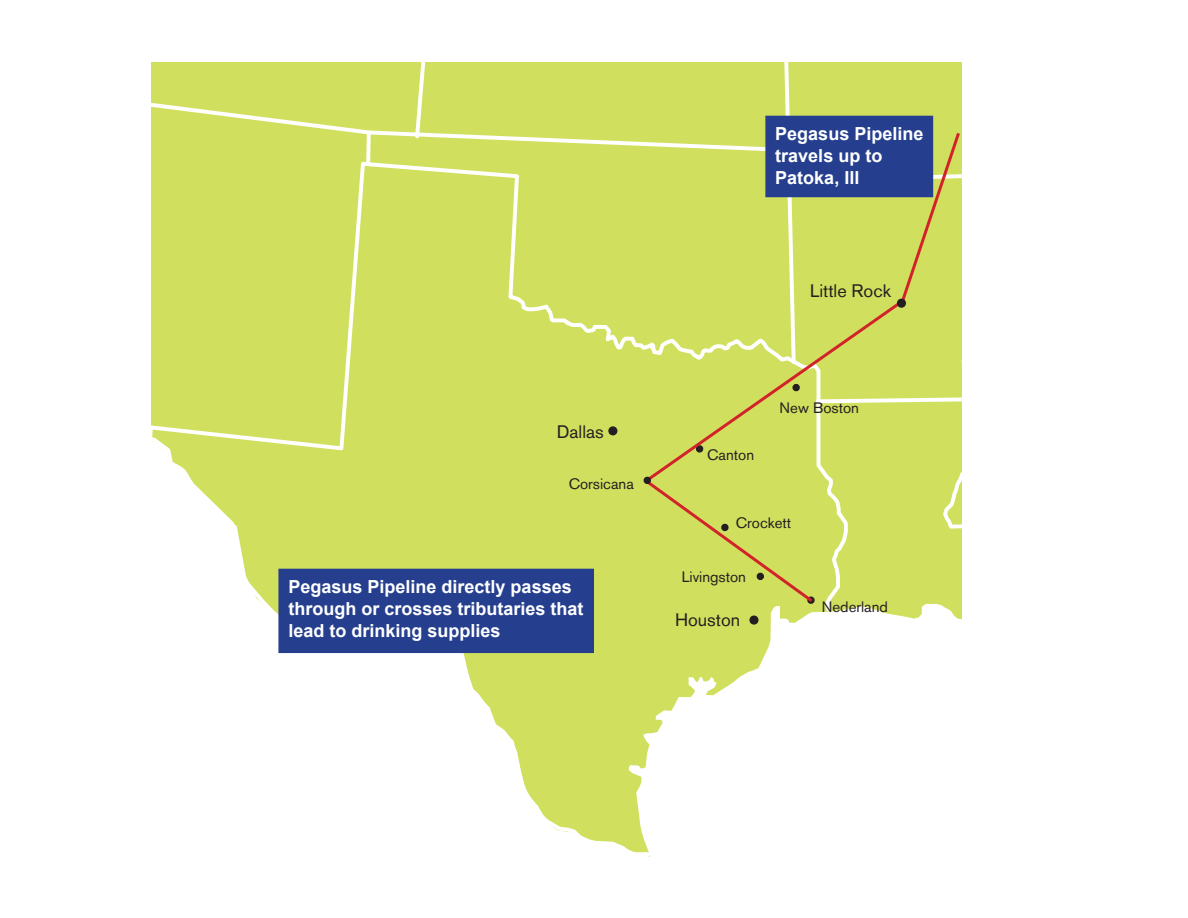
<style>
.page{position:relative;width:1188px;height:918px;background:#fff}
.page>*{position:absolute;margin:0;border:0;box-sizing:border-box;transform-origin:0 0}
.t1{font:700 21px "Arial";color:#231f20}
.t2{font:700 18px/21.6px "Arial";color:#fff}
.t3{font:18px "Akzidenz Grotesk BQ";color:#231f20}
.t4{font:15px "Akzidenz Grotesk BQ";color:#231f20}
</style>
<div class="page">
<svg style="left:652px;top:62px;width:310px;height:671px"></svg>
<div style="left:442px;top:62px;width:356px;height:98px;background:#d1df5e"></div>
<div style="left:152px;top:62px;width:290px;height:98px;background:#d1df5e"></div>
<div style="left:152px;top:160px;width:698px;height:454px;background:#d1df5e"></div>
<div style="left:852px;top:62px;width:110px;height:509px;background:#d1df5e"></div>
<svg style="left:905px;top:395px;width:57px;height:10px"></svg>
<svg style="left:152px;top:292px;width:500px;height:565px"></svg>
<svg style="left:747px;top:613px;width:14px;height:13px"></svg>
<svg style="left:641px;top:298px;width:264px;height:188px;background:#d3dd66"></svg>
<div style="left:765px;top:116px;width:168px;height:81px;background:#253f8e"></div>
<svg style="left:785px;top:130px;width:177px;height:180px"></svg>
<div style="left:278px;top:569px;width:316px;height:84px;background:#253f8e"></div>
<svg style="left:790px;top:381px;width:12px;height:12px"></svg>
<svg style="left:606px;top:424px;width:14px;height:13px"></svg>
<svg style="left:693px;top:443px;width:13px;height:12px"></svg>
<div style="left:641px;top:474px;width:176px;height:132px;background:#d1df5e"></div>
<p class="t3" style="left:557px;top:421px;width:48px">Dallas</p>
<p class="t4" style="left:569px;top:475px;width:67px">Corsicana</p>
<p class="t2" style="left:289px;top:577px;width:297px">Pegasus Pipeline directly passes through or crosses tributaries that lead to drinking supplies</p>
<p class="t2" style="left:775px;top:124px;width:150px">Pegasus Pipeline</p>
<p class="t2" style="left:775px;top:146px;width:109px">travels up to</p>
<p class="t2" style="left:775px;top:167px;width:86px">Patoka, Ill</p>
<p class="t3" style="left:810px;top:280px;width:83px">Little Rock</p>
<p class="t1" style="left:898px;top:289px;width:9px">•</p>
<p class="t4" style="left:707px;top:446px;width:49px">Canton</p>
<p class="t4" style="left:780px;top:399px;width:81px">New Boston</p>
<p class="t4" style="left:736px;top:514px;width:57px">Crockett</p>
<p class="t4" style="left:682px;top:568px;width:66px">Livingston</p>
<p class="t3" style="left:675px;top:609px;width:67px">Houston</p>
<p class="t1" style="left:758px;top:634px;width:9px;rotate:-180deg">•</p>
<p class="t4" style="left:822px;top:598px;width:68px">Nederland</p>
</div>
